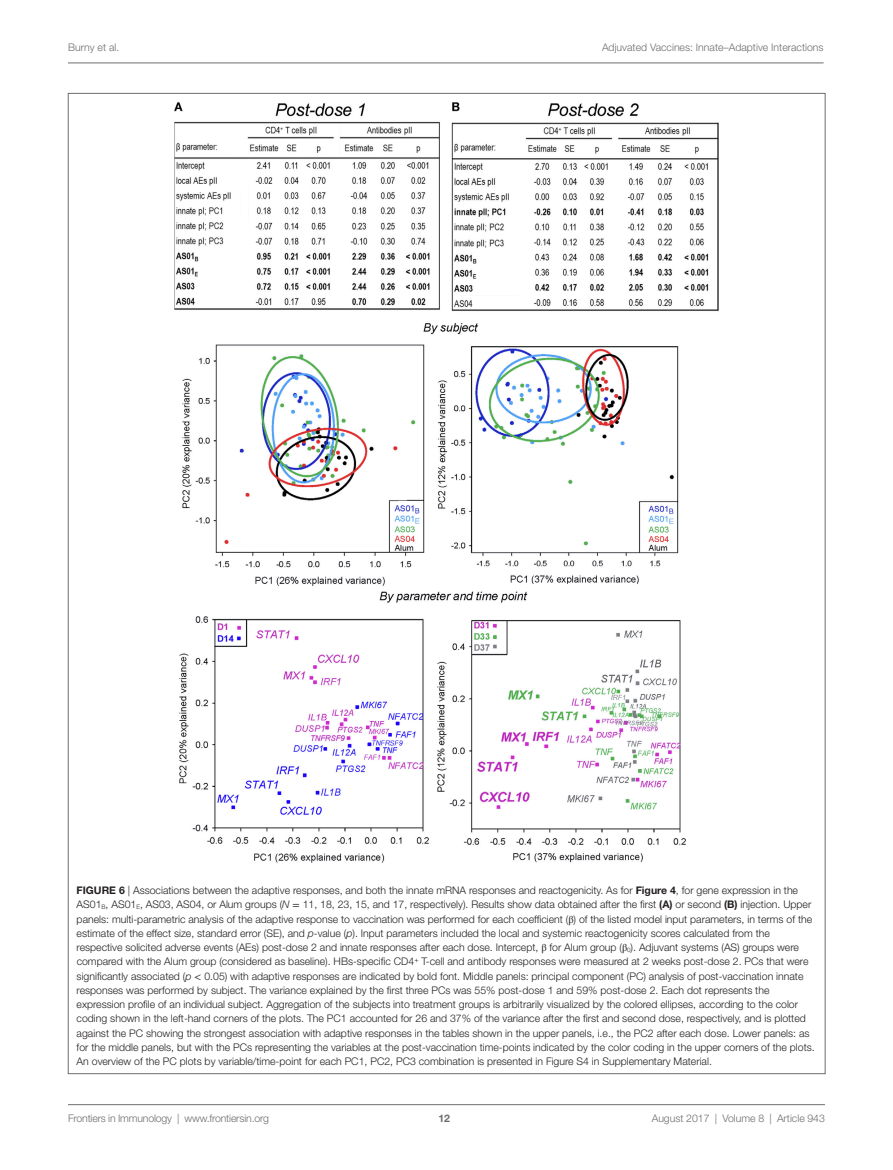
<style>
.page{position:relative;width:893px;height:1170px;background:#fff}
.page>*{position:absolute;margin:0;border:0;box-sizing:border-box;transform-origin:0 0}
.t1{font:300 10.5px/14.2px "Helvetica Neue LT Std";color:#231f20}
.t2{font:300 10.5px "Helvetica Neue LT Std";color:#6c6d70}
.t3{font:700 10.5px "Helvetica Neue LT Std";color:#6c6d70}
.s1{font-weight:700}
.s2{font-style:italic}
.s3{font-family:"STIX General";font-weight:400}
</style>
<div class="page">
<img style="left:174px;top:102px;width:545px;height:761px">
<hr style="left:68px;top:63px;width:756px;height:1px;background:#6c6d70">
<hr style="left:68px;top:1104px;width:757px;height:1px;background:#6c6d70">
<p class="t2" style="left:68px;top:41px;width:53px">Burny et al.</p>
<p class="t2" style="left:602px;top:41px;width:223px">Adjuvated Vaccines: Innate–Adaptive Interactions</p>
<p class="t1" style="left:77px;top:883px;width:740px"><span class="s1">Figu re 6</span> | Associations between the adaptive responses, and both the innate mRNA responses and reactogenicity. As for <span class="s1">Figure 4</span>, for gene expression in the AS01<sub>B</sub>, AS01<sub>E</sub>, AS03, AS04, or Alum groups (<span class="s2">N</span> <span class="s3">=</span> 11, 18, 23, 15, and 17, respectively). Results show data obtained after the first <span class="s1">(A)</span> or second <span class="s1">(B)</span> injection. Upper panels: multi-parametric analysis of the adaptive response to vaccination was performed for each coefficient (<span class="s3">β</span>) of the listed model input parameters, in terms of the estimate of the effect size, standard error (SE), and <span class="s2">p</span>-value (<span class="s2">p</span>). Input parameters included the local and systemic reactogenicity scores calculated from the respective solicited adverse events (AEs) post-dose 2 and innate responses after each dose. Intercept, <span class="s3">β</span> for Alum group (<span class="s3">β</span><sub>0</sub>). Adjuvant systems (AS) groups were compared with the Alum group (considered as baseline). HBs-specific CD4<sup>+</sup> T-cell and antibody responses were measured at 2 weeks post-dose 2. PCs that were significantly associated (<span class="s2">p</span> <span class="s3">&lt;</span> 0.05) with adaptive responses are indicated by bold font. Middle panels: principal component (PC) analysis of post-vaccination innate responses was performed by subject. The variance explained by the first three PCs was 55% post-dose 1 and 59% post-dose 2. Each dot represents the expression profile of an individual subject. Aggregation of the subjects into treatment groups is arbitrarily visualized by the colored ellipses, according to the color coding shown in the left-hand corners of the plots. The PC1 accounted for 26 and 37% of the variance after the first and second dose, respectively, and is plotted against the PC showing the strongest association with adaptive responses in the tables shown in the upper panels, i.e., the PC2 after each dose. Lower panels: as for the middle panels, but with the PCs representing the variables at the post-vaccination time-points indicated by the color coding in the upper corners of the plots.<br>An overview of the PC plots by variable/time-point for each PC1, PC2, PC3 combination is presented in Figure S4 in Supplementary Material.</p>
<p class="t2" style="left:68px;top:1111px;width:203px">Frontiers in Immunology | www.frontiersin.org</p>
<p class="t2" style="left:652px;top:1111px;width:175px">August 2017 | Volume 8 | Article 943</p>
<p class="t3" style="left:439px;top:1111px;width:13px">12</p>
</div>
